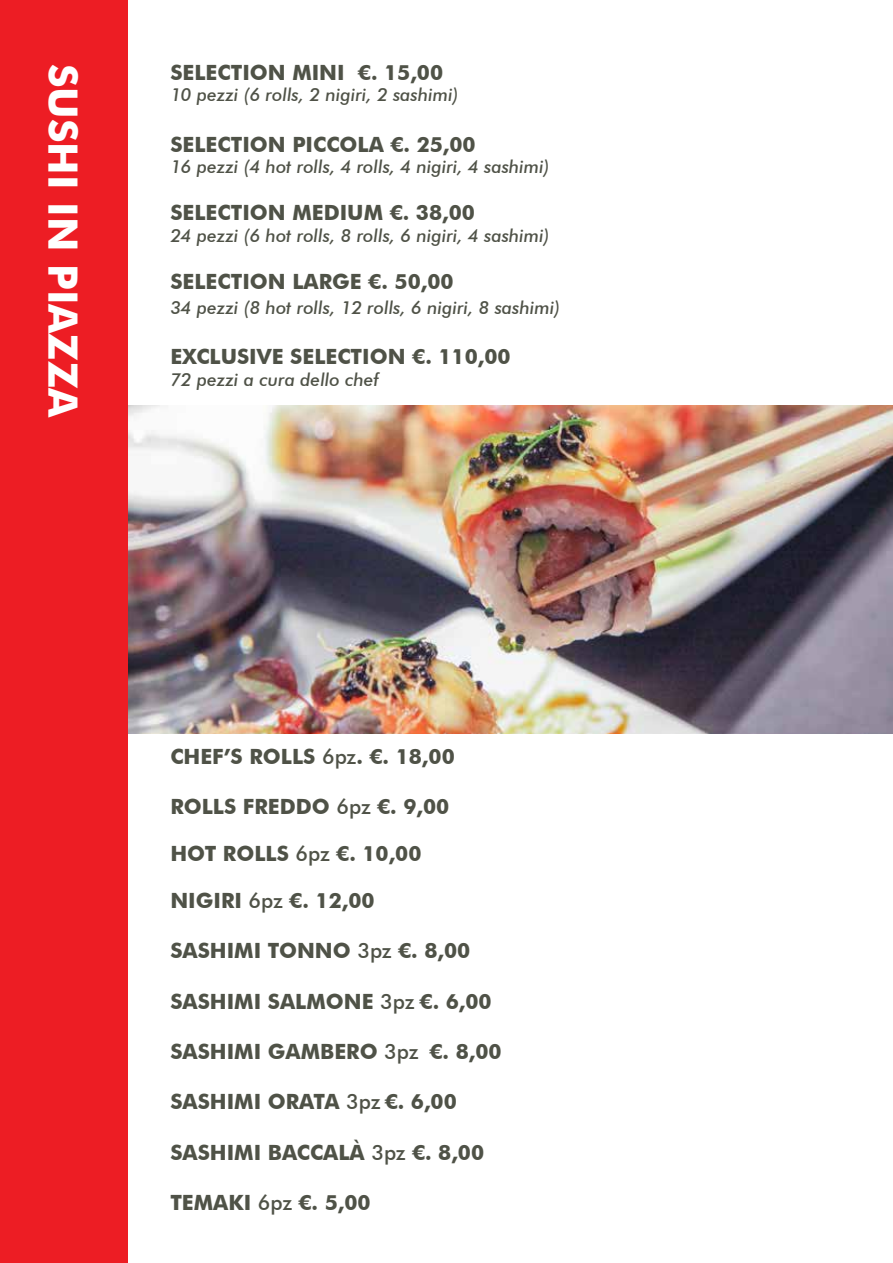
<style>
.page{position:relative;width:893px;height:1263px;background:#fff}
.page>*{position:absolute;margin:0;border:0;box-sizing:border-box;transform-origin:0 0}
.t1{font:700 40.5px "Futura BT";color:#fff}
.t2{font:700 21px "Futura BT";color:#4f5247}
.t3{font:italic 500 18px "Futura BT";color:#4f5247}
.s1{font-weight:500}
</style>
<div class="page">
<img style="left:128px;top:406px;width:765px;height:328px">
<div style="left:0;top:0;width:128px;height:1263px;background:#ed1d24"></div>
<h1 class="t1" style="left:87px;top:64px;width:356px;rotate:90deg">SUSHI IN PIAZZA</h1>
<p class="t2" style="left:170px;top:60px;width:274px">SELECTION MINI €. 15,00</p>
<p class="t3" style="left:170px;top:84px;width:290px">10 pezzi (6 rolls, 2 nigiri, 2 sashimi)</p>
<p class="t2" style="left:170px;top:132px;width:307px">SELECTION PICCOLA €. 25,00</p>
<p class="t3" style="left:170px;top:156px;width:381px">16 pezzi (4 hot rolls, 4 rolls, 4 nigiri, 4 sashimi)</p>
<p class="t2" style="left:170px;top:200px;width:306px">SELECTION MEDIUM €. 38,00</p>
<p class="t3" style="left:170px;top:224px;width:381px">24 pezzi (6 hot rolls, 8 rolls, 6 nigiri, 4 sashimi)</p>
<p class="t2" style="left:170px;top:268px;width:285px">SELECTION LARGE €. 50,00</p>
<p class="t3" style="left:170px;top:296px;width:391px">34 pezzi (8 hot rolls, 12 rolls, 6 nigiri, 8 sashimi)</p>
<p class="t2" style="left:170px;top:344px;width:342px">EXCLUSIVE SELECTION €. 110,00</p>
<p class="t3" style="left:170px;top:368px;width:210px">72 pezzi a cura dello chef</p>
<p class="t2" style="left:170px;top:744px;width:286px">CHEF’S ROLLS <span class="s1">6pz</span>. €. 18,00</p>
<p class="t2" style="left:170px;top:794px;width:280px">ROLLS FREDDO <span class="s1">6pz</span> €. 9,00</p>
<p class="t2" style="left:170px;top:841px;width:253px">HOT ROLLS <span class="s1">6pz</span> €. 10,00</p>
<p class="t2" style="left:170px;top:888px;width:206px">NIGIRI <span class="s1">6pz</span> €. 12,00</p>
<p class="t2" style="left:170px;top:938px;width:301px">SASHIMI TONNO <span class="s1">3pz</span> €. 8,00</p>
<p class="t2" style="left:170px;top:988px;width:323px">SASHIMI SALMONE <span class="s1">3pz</span> €. 6,00</p>
<p class="t2" style="left:170px;top:1039px;width:333px">SASHIMI GAMBERO <span class="s1">3pz</span> €. 8,00</p>
<p class="t2" style="left:170px;top:1089px;width:288px">SASHIMI ORATA <span class="s1">3pz</span> €. 6,00</p>
<p class="t2" style="left:170px;top:1140px;width:315px">SASHIMI BACCALÀ <span class="s1">3pz</span> €. 8,00</p>
<p class="t2" style="left:170px;top:1190px;width:202px">TEMAKI <span class="s1">6pz</span> €. 5,00</p>
</div>
